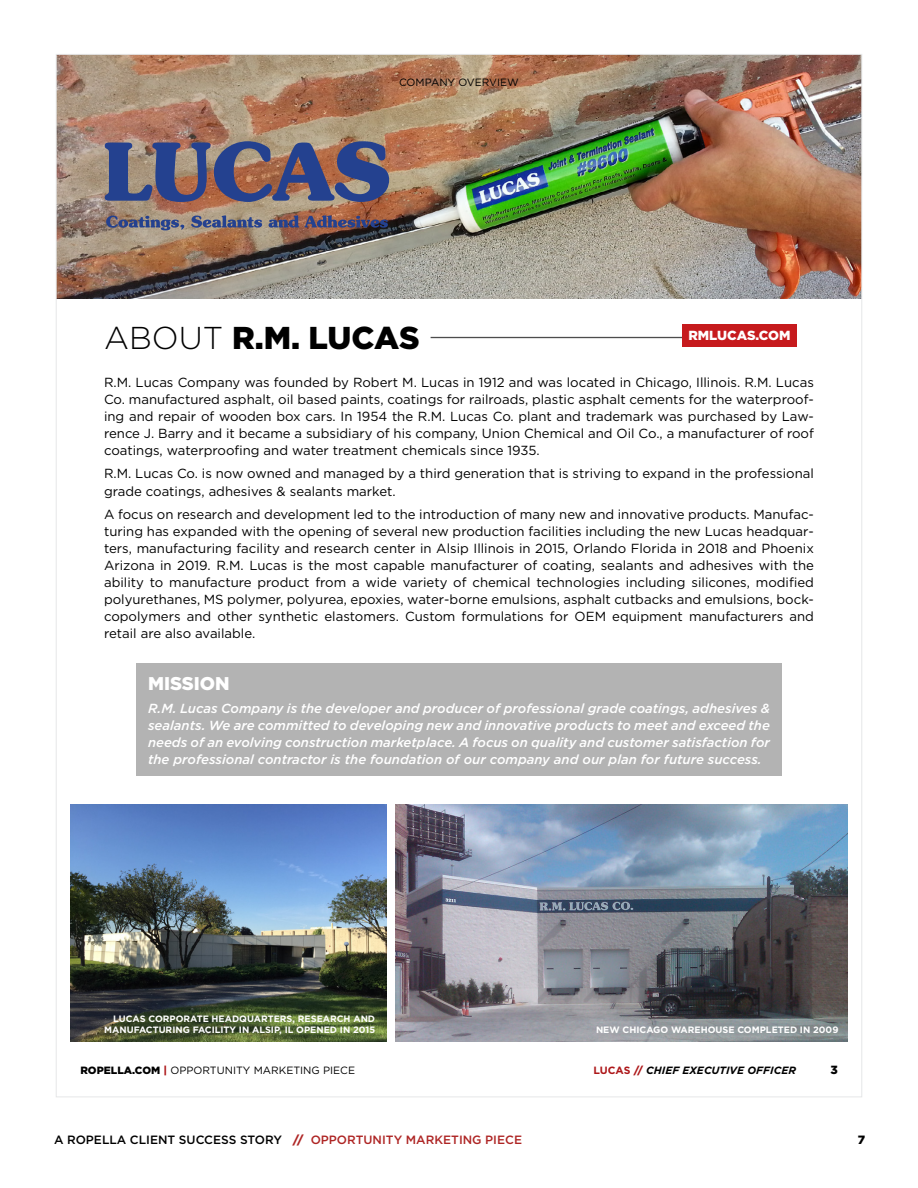
<style>
.page{position:relative;width:918px;height:1188px;background:#fff}
.page>*{position:absolute;margin:0;border:0;box-sizing:border-box;transform-origin:0 0}
.t1{font:900 31.65px "Gotham";letter-spacing:-.01em;color:#000}
.t2{font:900 18.45px "Gotham";color:#fff}
.t3{font:13.2px/17.1px "Gotham";color:#000;text-align:justify}
.t4{font:italic 500 13.2px/17.1px "Gotham";color:#fff;text-align:justify}
.t5{font:900 13.2px "Gotham";letter-spacing:-.005em;color:#fff}
.t6{font:500 12px "Gotham";color:#000}
.t7{font:900 12px "Gotham";color:#000}
.t8{font:900 11.85px "Gotham";color:#000}
.t9{font:10.5px "Gotham";color:#000}
.t10{font:italic 700 10.5px "Gotham";color:#000}
.t11{font:700 9.15px/11.1px "Gotham";color:#fff;text-align:right}
.s1{font-weight:300}
.s2{font-weight:900}
.s3{font-weight:900;color:#ad1719}
.s4{font-style:normal;color:#ad1719}
.s5{font-weight:900;font-style:normal;color:#ad1719}
.s6{font-weight:900;color:#ae2524}
.s7{color:#ae2524}
</style>
<div class="page">
<img style="left:58px;top:56px;width:802px;height:243px">
<div style="left:136px;top:663px;width:646px;height:113px;background:#b3b3b3"></div>
<img style="left:70px;top:804px;width:316px;height:238px">
<img style="left:396px;top:805px;width:452px;height:237px">
<hr style="left:431px;top:337px;width:341px;height:1px;background:#4d4d4d">
<div style="left:682px;top:324px;width:115px;height:22px;background:#c61a1d"></div>
<svg style="left:106px;top:216px;width:78px;height:14px"></svg>
<svg style="left:191px;top:215px;width:71px;height:13px"></svg>
<svg style="left:269px;top:215px;width:119px;height:13px;background:#695365"></svg>
<svg style="left:105px;top:141px;width:284px;height:61px;background:#68627a"></svg>
<p class="t9" style="left:399px;top:76px;width:121px">COMPANY OVERVIEW</p>
<h1 class="t1" style="left:104px;top:316px;width:317px"><span class="s1">ABOUT</span> R.M. LUCAS</h1>
<p class="t5" style="left:688px;top:327px;width:104px">RMLUCAS.COM</p>
<p class="t3" style="left:104px;top:373px;width:711px">R.M. Lucas Company was founded by Robert M. Lucas in 1912 and was located in Chicago, Illinois. R.M. Lucas Co. manufactured asphalt, oil based paints, coatings for railroads, plastic asphalt cements for the waterproof&shy;ing and repair of wooden box cars. In 1954 the R.M. Lucas Co. plant and trademark was purchased by Law&shy;rence J. Barry and it became a subsidiary of his company, Union Chemical and Oil Co., a manufacturer of roof coatings, waterproofing and water treatment chemicals since 1935.</p>
<p class="t3" style="left:104px;top:465px;width:711px">R.M. Lucas Co. is now owned and managed by a third generation that is striving to expand in the professional grade coatings, adhesives &amp; sealants market.</p>
<p class="t3" style="left:104px;top:505px;width:711px">A focus on research and development led to the introduction of many new and innovative products. Manufac&shy;turing has expanded with the opening of several new production facilities including the new Lucas headquar&shy;ters, manufacturing facility and research center in Alsip Illinois in 2015, Orlando Florida in 2018 and Phoenix Arizona in 2019. R.M. Lucas is the most capable manufacturer of coating, sealants and adhesives with the ability to manufacture product from a wide variety of chemical technologies including silicones, modified polyurethanes, MS polymer, polyurea, epoxies, water-borne emulsions, asphalt cutbacks and emulsions, bock&shy;copolymers and other synthetic elastomers. Custom formulations for OEM equipment manufacturers and retail are also available.</p>
<h2 class="t2" style="left:148px;top:670px;width:83px">MISSION</h2>
<p class="t4" style="left:148px;top:699px;width:623px">R.M. Lucas Company is the developer and producer of professional grade coatings, adhesives &amp; sealants. We are committed to developing new and innovative products to meet and exceed the needs of an evolving construction marketplace. A focus on quality and customer satisfaction for the professional contractor is the foundation of our company and our plan for future success.</p>
<p class="t11" style="left:104px;top:1013px;width:273px">LUCAS CORPORATE HEADQUARTERS, RESEARCH AND<br>MANUFACTURING FACILITY IN ALSIP, IL OPENED IN 2015</p>
<p class="t11" style="left:596px;top:1024px;width:244px">NEW CHICAGO WAREHOUSE COMPLETED IN 2009</p>
<p class="t9" style="left:80px;top:1063px;width:276px"><span class="s2">ROPELLA.COM</span> <span class="s3">|</span> OPPORTUNITY MARKETING PIECE</p>
<p class="t10" style="left:594px;top:1063px;width:204px"><span class="s4">LUCAS</span> <span class="s5">//</span> CHIEF EXECUTIVE OFFICER</p>
<p class="t8" style="left:830px;top:1062px;width:9px">3</p>
<p class="t6" style="left:54px;top:1132px;width:470px">A ROPELLA CLIENT SUCCESS STORY <span class="s6">//</span> <span class="s7">OPPORTUNITY MARKETING PIECE</span></p>
<p class="t7" style="left:858px;top:1131px;width:9px">7</p>
</div>
